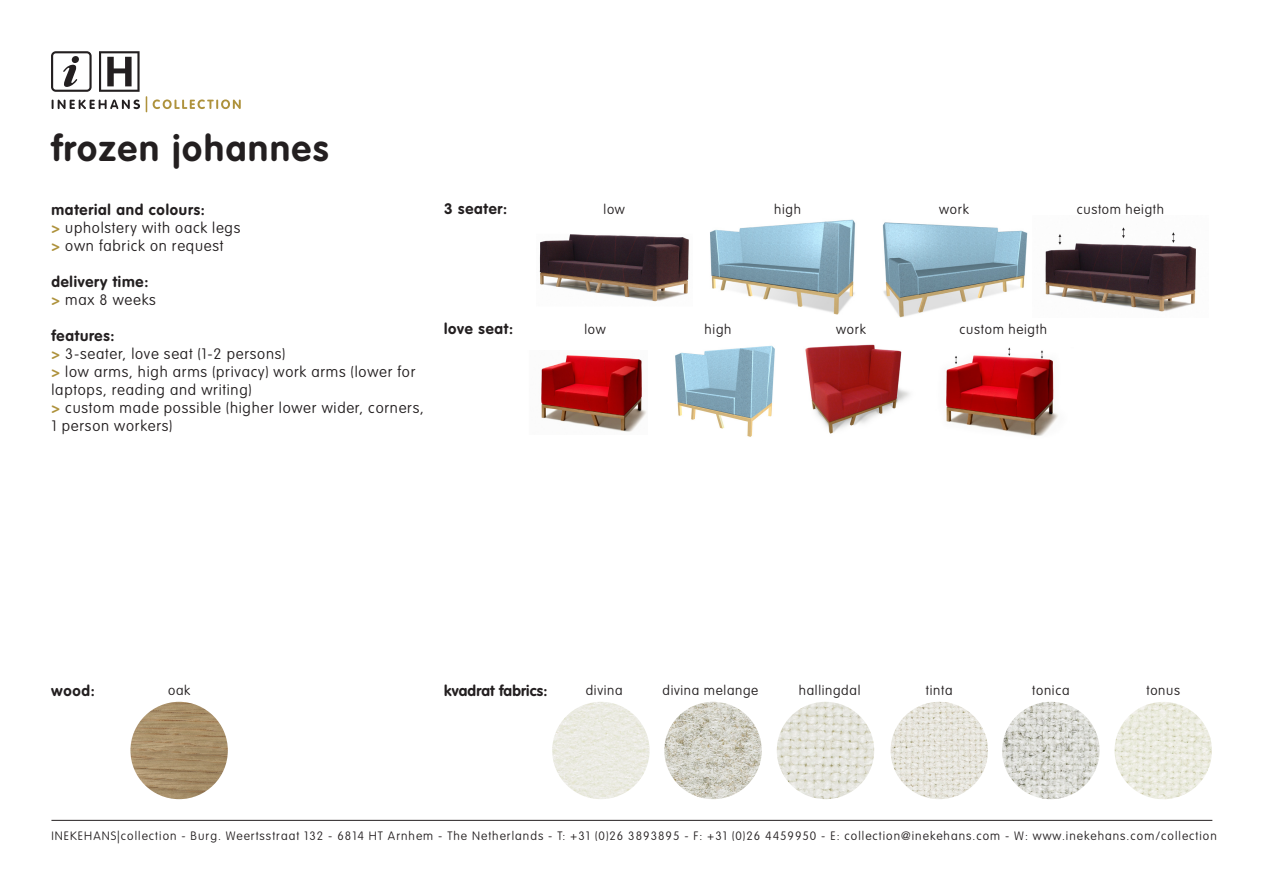
<style>
.page{position:relative;width:1263px;height:893px;background:#fff}
.page>*{position:absolute;margin:0;border:0;box-sizing:border-box;transform-origin:0 0}
.t1{font:700 36px "VAG Rounded";letter-spacing:.05em;color:#231f20}
.t2{font:100 15px/18px "VAG Rounded";letter-spacing:.05em;color:#231f20}
.t3{font:700 15px "VAG Rounded";letter-spacing:.05em;color:#231f20}
.t4{font:700 15px "VAG Rounded";letter-spacing:.01em;color:#231f20}
.t5{font:100 13.5px "VAG Rounded";letter-spacing:.05em;color:#231f20}
.t6{font:100 12px "VAG Rounded";letter-spacing:.085em;color:#231f20}
.s1{font-weight:700;color:#ae923c}
</style>
<div class="page">
<img style="left:539px;top:234px;width:150px;height:68px">
<img style="left:541px;top:355px;width:106px;height:77px">
<img style="left:710px;top:219px;width:318px;height:98px">
<img style="left:675px;top:345px;width:100px;height:92px">
<img style="left:805px;top:344px;width:105px;height:90px">
<img style="left:1045px;top:227px;width:151px;height:85px">
<img style="left:946px;top:347px;width:113px;height:89px">
<img style="left:552px;top:702px;width:97px;height:97px;border-radius:49px">
<img style="left:130px;top:702px;width:98px;height:97px;border-radius:49px">
<img style="left:664px;top:702px;width:98px;height:97px;border-radius:49px">
<img style="left:891px;top:702px;width:97px;height:97px;border-radius:49px">
<img style="left:1114px;top:702px;width:98px;height:97px;border-radius:49px">
<img style="left:777px;top:702px;width:97px;height:97px;border-radius:49px">
<img style="left:1002px;top:702px;width:97px;height:97px;border-radius:49px">
<hr style="left:51px;top:820px;width:1161px;height:1px;background:#231f20">
<svg style="left:52px;top:100px;width:88px;height:9px"></svg>
<svg style="left:146px;top:96px;width:1px;height:16px"></svg>
<svg style="left:153px;top:99px;width:88px;height:10px"></svg>
<svg style="left:51px;top:51px;width:41px;height:41px"></svg>
<svg style="left:99px;top:51px;width:41px;height:41px"></svg>
<p class="t1" style="left:51px;top:127px;width:278px">frozen johannes</p>
<p class="t3" style="left:51px;top:201px;width:155px">material and colours:</p>
<p class="t2" style="left:51px;top:219px;width:190px"><span class="s1">&gt;</span> upholstery with oack legs</p>
<p class="t2" style="left:51px;top:237px;width:173px"><span class="s1">&gt;</span> own fabrick on request</p>
<p class="t3" style="left:51px;top:273px;width:98px">delivery time:</p>
<p class="t2" style="left:51px;top:291px;width:106px"><span class="s1">&gt;</span> max 8 weeks</p>
<p class="t3" style="left:51px;top:327px;width:65px">features:</p>
<p class="t2" style="left:51px;top:345px;width:235px"><span class="s1">&gt;</span> 3-seater, love seat (1-2 persons)</p>
<p class="t2" style="left:51px;top:363px;width:365px"><span class="s1">&gt;</span> low arms, high arms (privacy) work arms (lower for laptops, reading and writing)</p>
<p class="t2" style="left:51px;top:399px;width:374px"><span class="s1">&gt;</span> custom made possible (higher lower wider, corners,</p>
<p class="t2" style="left:51px;top:417px;width:122px">1 person workers)</p>
<p class="t3" style="left:444px;top:200px;width:65px">3 seater:</p>
<p class="t3" style="left:444px;top:320px;width:70px">love seat:</p>
<p class="t5" style="left:604px;top:201px;width:23px">low</p>
<p class="t5" style="left:584px;top:322px;width:23px">low</p>
<p class="t5" style="left:705px;top:322px;width:28px">high</p>
<p class="t5" style="left:774px;top:201px;width:28px">high</p>
<p class="t5" style="left:836px;top:322px;width:31px">work</p>
<p class="t5" style="left:939px;top:201px;width:31px">work</p>
<p class="t5" style="left:1077px;top:201px;width:89px">custom heigth</p>
<p class="t5" style="left:960px;top:322px;width:89px">custom heigth</p>
<p class="t3" style="left:51px;top:682px;width:45px">wood:</p>
<p class="t4" style="left:444px;top:682px;width:105px">kvadrat fabrics:</p>
<p class="t5" style="left:168px;top:683px;width:24px">oak</p>
<p class="t5" style="left:586px;top:683px;width:38px">divina</p>
<p class="t5" style="left:662px;top:683px;width:97px">divina melange</p>
<p class="t5" style="left:799px;top:683px;width:63px">hallingdal</p>
<p class="t5" style="left:926px;top:683px;width:28px">tinta</p>
<p class="t5" style="left:1032px;top:683px;width:39px">tonica</p>
<p class="t5" style="left:1146px;top:683px;width:35px">tonus</p>
<p class="t6" style="left:51px;top:829px;width:1167px">INEKEHANS|collection - Burg. Weertsstraat 132 - 6814 HT Arnhem - The Netherlands - T: +31 (0)26 3893895 - F: +31 (0)26 4459950 - E: collection@inekehans.com - W: www.inekehans.com/collection</p>
</div>
